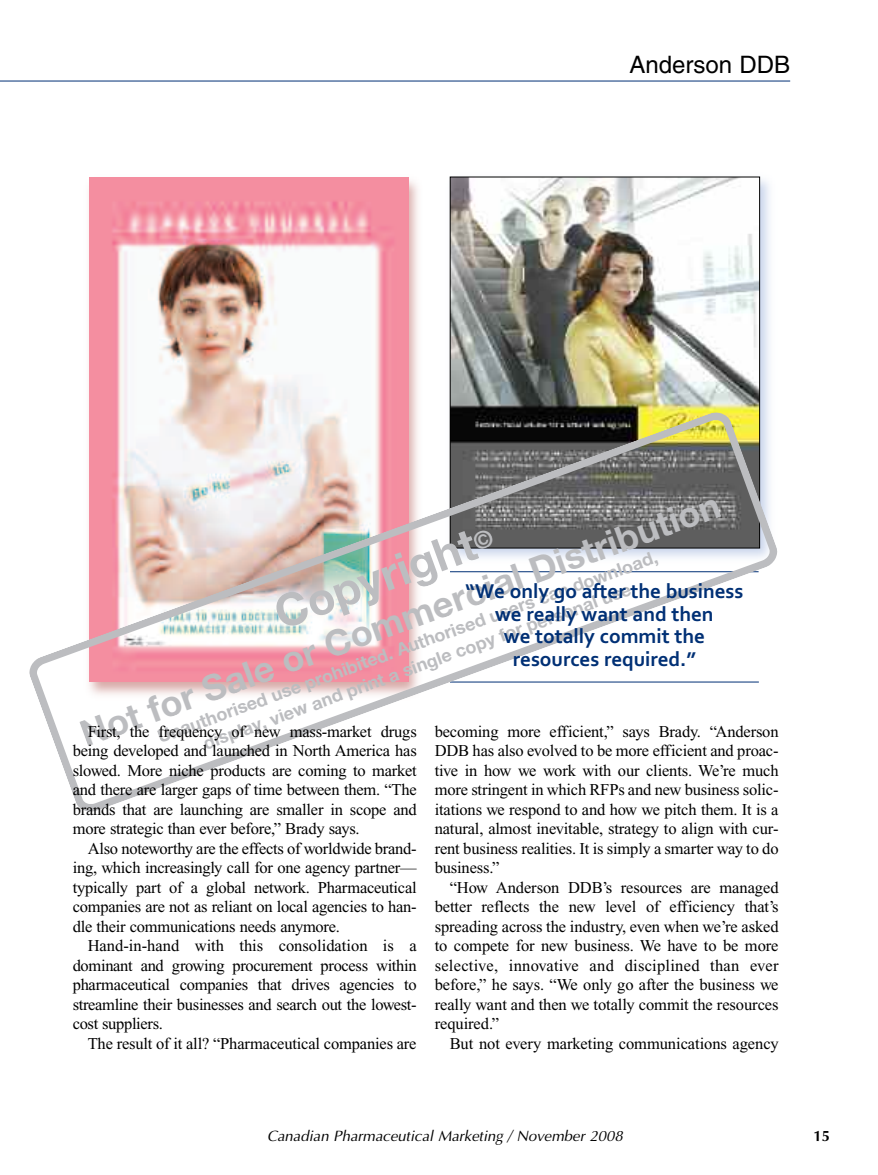
<style>
.page{position:relative;width:878px;height:1175px;background:#fff}
.page>*{position:absolute;margin:0;border:0;box-sizing:border-box;transform-origin:0 0}
.t1{font:700 45px "Helvetica Neue";color:#bcbdc0}
.t2{font:700 36px "Helvetica Neue";color:#bcbdc0}
.t3{font:24px "Helvetica";color:#000}
.t4{font:700 21px/22.5px "Corbel";color:#003075;text-align:center}
.t5{font:700 18px/21.8px "Helvetica Neue";color:#bcbdc0;text-align:center}
.t6{font:16.5px/19.5px "Times New Roman";letter-spacing:-.01em;color:#000;text-align:justify}
.t7{font:italic 15px "Optima";color:#000}
.t8{font:700 15px "Optima";color:#000}
</style>
<div class="page">
<hr style="left:0;top:81px;width:790px;height:1px;background:#003075">
<img style="left:89px;top:177px;width:329px;height:235px">
<img style="left:90px;top:178px;width:318px;height:234px">
<img style="left:449px;top:176px;width:329px;height:376px">
<img style="left:452px;top:179px;width:305px;height:233px">
<svg style="left:29px;top:412px;width:748px;height:400px"></svg>
<h3 class="t3" style="left:629px;top:55px;width:162px">Anderson DDB</h3>
<h2 class="t2" style="left:77px;top:723px;width:679px;rotate:-20deg">Not for Sale or Commercial Distribution</h2>
<h1 class="t1" style="left:270px;top:599px;width:232px;rotate:-20deg">Copyright<sup>©</sup></h1>
<p class="t5" style="left:155px;top:728px;width:532px;rotate:-20deg">Unauthorised use prohibited. Authorised users can download, display, view and print a single copy for personal use</p>
<p class="t4" style="left:465px;top:580px;width:279px">“We only go after the business we really want and then<br>we totally commit the resources required.”</p>
<p class="t6" style="left:434px;top:723px;width:345px">becoming more efficient,” says Brady. “Anderson DDB has also evolved to be more efficient and proac&shy;tive in how we work with our clients. We’re much more stringent in which RFPs and new business solic&shy;itations we respond to and how we pitch them. It is a natural, almost inevitable, strategy to align with cur&shy;rent business realities. It is simply a smarter way to do business.”</p>
<p class="t6" style="left:434px;top:879px;width:345px;text-indent:15px">“How Anderson DDB’s resources are managed better reflects the new level of efficiency that’s spreading across the industry, even when we’re asked to compete for new business. We have to be more selective, innovative and disciplined than ever before,” he says. “We only go after the business we really want and then we totally commit the resources required.”</p>
<p class="t6" style="left:449px;top:1035px;width:330px">But not every marketing communications agency</p>
<p class="t6" style="left:73px;top:723px;width:345px;text-indent:15px">First, the frequency of new mass-market drugs being developed and launched in North America has slowed. More niche products are coming to market and there are larger gaps of time between them. “The brands that are launching are smaller in scope and more strategic than ever before,” Brady says.</p>
<p class="t6" style="left:73px;top:840px;width:345px;text-indent:15px">Also noteworthy are the effects of worldwide brand&shy;ing, which increasingly call for one agency partner— typically part of a global network. Pharmaceutical companies are not as reliant on local agencies to han&shy;dle their communications needs anymore.</p>
<p class="t6" style="left:73px;top:937px;width:345px;text-indent:15px">Hand-in-hand with this consolidation is a dominant and growing procurement process within pharmaceutical companies that drives agencies to streamline their businesses and search out the lowest&shy;cost suppliers.</p>
<p class="t6" style="left:88px;top:1035px;width:330px">The result of it all? “Pharmaceutical companies are</p>
<p class="t7" style="left:267px;top:1126px;width:357px">Canadian Pharmaceutical Marketing / November 2008</p>
<p class="t8" style="left:813px;top:1126px;width:18px">15</p>
</div>
